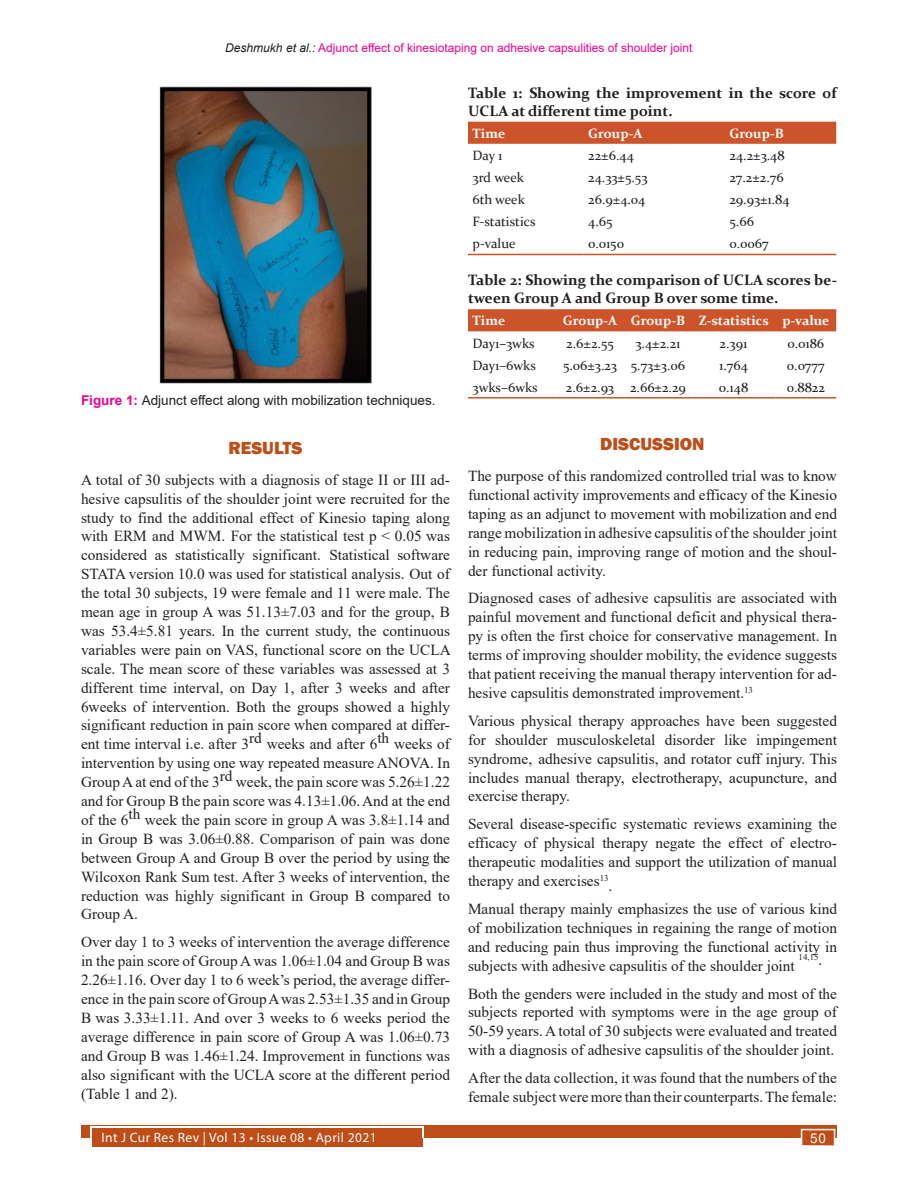
<style>
.page{position:relative;width:918px;height:1188px;background:#fff}
.page>*{position:absolute;margin:0;border:0;box-sizing:border-box;transform-origin:0 0}
.Head_1_copy_2{font:800 18px "Franklin Gothic";color:#be4d18}
.Text_copy{font:15.3px/18.9px "Times New Roman";color:#231f20;text-align:justify}
.Table_caption{font:700 15px/18px "Constantia";color:#231f20}
.Table_text{font:13.5px "Constantia";color:#231f20}
.Table_text-2{font:700 13.5px "Constantia";color:#fff}
.Figure_caption{font:13.5px "Arial";color:#231f20}
.t1{font:13.5px "Myriad Pro";letter-spacing:.03em;color:#fff}
.t2{font:13.5px "Arial";color:#fff}
.t3{font:12px "Arial";color:#ed028c}
.Text_copy-2{font:8.85px "Times New Roman";color:#231f20}
.s1{font-style:italic;color:#231f20}
.s2{font-weight:700;color:#ed028c}
.s3{font-size:15.3px}
</style>
<div class="page">
<div style="left:81px;top:1125px;width:756px;height:13px;background:#be4d18"></div>
<div style="left:92px;top:1128px;width:331px;height:19px;background:#be4d18"></div>
<hr style="left:91px;top:1127px;width:332px;height:1px;background:#fff">
<div style="left:801px;top:1129px;width:34px;height:17px;background:#be4d18;border:2px solid #fff"></div>
<img style="left:159px;top:86px;width:213px;height:297px">
<div style="left:468px;top:122px;width:368px;height:22px;background:#cd542a"></div>
<hr style="left:468px;top:254px;width:116px;height:1px;background:#cd542a">
<hr style="left:584px;top:254px;width:141px;height:1px;background:#cd542a">
<hr style="left:725px;top:254px;width:111px;height:1px;background:#cd542a">
<div style="left:468px;top:309px;width:368px;height:22px;background:#cd542a"></div>
<hr style="left:468px;top:397px;width:88px;height:2px;background:#cd542a">
<hr style="left:556px;top:397px;width:68px;height:2px;background:#cd542a">
<hr style="left:624px;top:397px;width:68px;height:2px;background:#cd542a">
<hr style="left:692px;top:397px;width:83px;height:2px;background:#cd542a">
<hr style="left:775px;top:397px;width:61px;height:2px;background:#cd542a">
<p class="t3" style="left:225px;top:39px;width:469px"><span class="s1">Deshmukh et al.:</span> Adjunct effect of kinesiotaping on adhesive capsulities of shoulder joint</p>
<p class="Figure_caption" style="left:81px;top:391px;width:356px"><span class="s2">Figure 1:</span> Adjunct effect along with mobilization techniques.</p>
<p class="Head_1_copy_2" style="left:228px;top:436px;width:76px">RESULTS</p>
<p class="Text_copy" style="left:81px;top:470px;width:371px">A total of 30 subjects with a diagnosis of stage II or III ad&shy;hesive capsulitis of the shoulder joint were recruited for the study to find the additional effect of Kinesio taping along with ERM and MWM. For the statistical test p &lt; 0.05 was considered as statistically significant. Statistical software STATA version 10.0 was used for statistical analysis. Out of the total 30 subjects, 19 were female and 11 were male. The mean age in group A was 51.13±7.03 and for the group, B was 53.4±5.81 years. In the current study, the continuous variables were pain on VAS, functional score on the UCLA scale. The mean score of these variables was assessed at 3 different time interval, on Day 1, after 3 weeks and after 6weeks of intervention. Both the groups showed a highly significant reduction in pain score when compared at differ&shy;ent time interval i.e. after 3rd weeks and after 6th weeks of intervention by using one way repeated measure ANOVA. In Group A at end of the 3rd week, the pain score was 5.26±1.22 and for Group B the pain score was 4.13±1.06. And at the end of the 6th week the pain score in group A was 3.8±1.14 and in Group B was 3.06±0.88. Comparison of pain was done between Group A and Group B over the period by using the Wilcoxon Rank Sum test. After 3 weeks of intervention, the reduction was highly significant in Group B compared to Group A.</p>
<p class="Text_copy" style="left:81px;top:932px;width:371px">Over day 1 to 3 weeks of intervention the average difference in the pain score of Group A was 1.06±1.04 and Group B was 2.26±1.16. Over day 1 to 6 week’s period, the average differ&shy;ence in the pain score of Group A was 2.53±1.35 and in Group B was 3.33±1.11. And over 3 weeks to 6 weeks period the average difference in pain score of Group A was 1.06±0.73 and Group B was 1.46±1.24. Improvement in functions was also significant with the UCLA score at the different period (Table 1 and 2).</p>
<p class="Table_caption" style="left:468px;top:83px;width:370px">Table 1: Showing the improvement in the score of<br>UCLA at different time point.</p>
<p class="Table_text-2" style="left:472px;top:124px;width:34px">Time</p>
<p class="Table_text-2" style="left:588px;top:124px;width:56px">Group-A</p>
<p class="Table_text-2" style="left:730px;top:124px;width:56px">Group-B</p>
<p class="Table_text" style="left:472px;top:146px;width:31px">Day 1</p>
<p class="Table_text" style="left:588px;top:146px;width:47px">22±6.44</p>
<p class="Table_text" style="left:730px;top:146px;width:57px">24.2±3.48</p>
<p class="Table_text" style="left:472px;top:168px;width:53px">3rd week</p>
<p class="Table_text" style="left:588px;top:168px;width:61px">24.33±5.53</p>
<p class="Table_text" style="left:730px;top:168px;width:56px">27.2±2.76</p>
<p class="Table_text" style="left:472px;top:190px;width:54px">6th week</p>
<p class="Table_text" style="left:588px;top:190px;width:59px">26.9±4.04</p>
<p class="Table_text" style="left:730px;top:190px;width:62px">29.93±1.84</p>
<p class="Table_text" style="left:472px;top:213px;width:65px">F-statistics</p>
<p class="Table_text" style="left:588px;top:213px;width:26px">4.65</p>
<p class="Table_text" style="left:730px;top:213px;width:26px">5.66</p>
<p class="Table_text" style="left:472px;top:235px;width:45px">p-value</p>
<p class="Table_text" style="left:588px;top:235px;width:37px">0.0150</p>
<p class="Table_text" style="left:730px;top:235px;width:41px">0.0067</p>
<p class="Table_caption" style="left:468px;top:270px;width:371px">Table 2: Showing the comparison of UCLA scores be&shy;tween Group A and Group B over some time.</p>
<p class="Table_text-2" style="left:472px;top:311px;width:34px">Time</p>
<p class="Table_text-2" style="left:563px;top:311px;width:56px">Group-A</p>
<p class="Table_text-2" style="left:631px;top:311px;width:56px">Group-B</p>
<p class="Table_text-2" style="left:699px;top:311px;width:71px">Z-statistics</p>
<p class="Table_text-2" style="left:782px;top:311px;width:49px">p-value</p>
<p class="Table_text" style="left:472px;top:334px;width:64px">Day1–3wks</p>
<p class="Table_text" style="left:566px;top:334px;width:49px">2.6±2.55</p>
<p class="Table_text" style="left:635px;top:334px;width:46px">3.4±2.21</p>
<p class="Table_text" style="left:720px;top:334px;width:29px">2.391</p>
<p class="Table_text" style="left:787px;top:334px;width:38px">0.0186</p>
<p class="Table_text" style="left:472px;top:356px;width:65px">Day1–6wks</p>
<p class="Table_text" style="left:563px;top:356px;width:56px">5.06±3.23</p>
<p class="Table_text" style="left:631px;top:356px;width:56px">5.73±3.06</p>
<p class="Table_text" style="left:719px;top:356px;width:30px">1.764</p>
<p class="Table_text" style="left:787px;top:356px;width:39px">0.0777</p>
<p class="Table_text" style="left:472px;top:378px;width:67px">3wks–6wks</p>
<p class="Table_text" style="left:566px;top:378px;width:50px">2.6±2.93</p>
<p class="Table_text" style="left:630px;top:378px;width:57px">2.66±2.29</p>
<p class="Table_text" style="left:719px;top:378px;width:31px">0.148</p>
<p class="Table_text" style="left:787px;top:378px;width:40px">0.8822</p>
<p class="Head_1_copy_2" style="left:600px;top:432px;width:106px">DISCUSSION</p>
<p class="Text_copy" style="left:468px;top:466px;width:371px">The purpose of this randomized controlled trial was to know functional activity improvements and efficacy of the Kinesio taping as an adjunct to movement with mobilization and end range mobilization in adhesive capsulitis of the shoulder joint in reducing pain, improving range of motion and the shoul&shy;der functional activity.</p>
<p class="Text_copy" style="left:468px;top:588px;width:371px">Diagnosed cases of adhesive capsulitis are associated with painful movement and functional deficit and physical thera&shy;py is often the first choice for conservative management. In terms of improving shoulder mobility, the evidence suggests that patient receiving the manual therapy intervention for ad&shy;hesive capsulitis demonstrated improvement.<sup>13</sup></p>
<p class="Text_copy" style="left:468px;top:711px;width:371px">Various physical therapy approaches have been suggested for shoulder musculoskeletal disorder like impingement syndrome, adhesive capsulitis, and rotator cuff injury. This includes manual therapy, electrotherapy, acupuncture, and exercise therapy.</p>
<p class="Text_copy" style="left:468px;top:814px;width:371px">Several disease-specific systematic reviews examining the efficacy of physical therapy negate the effect of electro&shy;therapeutic modalities and support the utilization of manual therapy and exercises<sup>13</sup></p>
<p class="Text_copy" style="left:609px;top:876px;width:5px">.</p>
<p class="Text_copy" style="left:468px;top:899px;width:371px">Manual therapy mainly emphasizes the use of various kind of mobilization techniques in regaining the range of motion and reducing pain thus improving the functional activity in subjects with adhesive capsulitis of the shoulder joint</p>
<p class="Text_copy-2" style="left:799px;top:950px;width:25px">14,15<span class="s3">.</span></p>
<p class="Text_copy" style="left:468px;top:983px;width:371px">Both the genders were included in the study and most of the subjects reported with symptoms were in the age group of 50-59 years. A total of 30 subjects were evaluated and treated with a diagnosis of adhesive capsulitis of the shoulder joint.</p>
<p class="Text_copy" style="left:468px;top:1068px;width:371px">After the data collection, it was found that the numbers of the female subject were more than their counterparts. The female:</p>
<p class="t1" style="left:101px;top:1129px;width:277px">Int J Cur Res Rev | Vol 13 • Issue 08 • April 2021</p>
<p class="t2" style="left:810px;top:1129px;width:17px">50</p>
</div>
